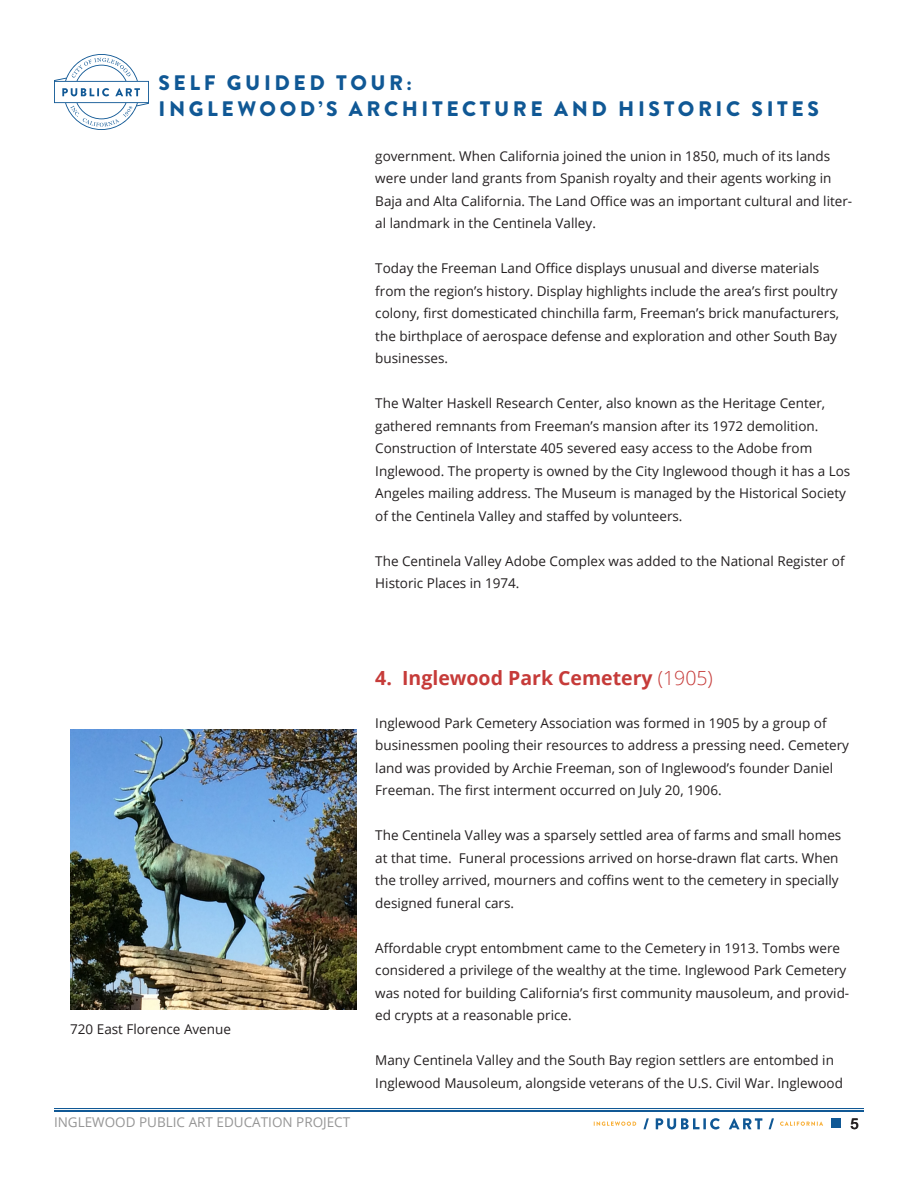
<style>
.page{position:relative;width:918px;height:1188px;background:#fff}
.page>*{position:absolute;margin:0;border:0;box-sizing:border-box;transform-origin:0 0}
.t1{font:900 21px/25.2px "Brandon Grotesque";letter-spacing:.17em;color:#105895}
.Entry_Header{font:700 19.5px "Open Sans";color:#c63b39}
.t2{font:500 15px "Helvetica Neue";color:#231f20}
.Body_Regular{font:13.5px/22.5px "Open Sans";color:#231f20}
.t3{font:13.5px "Open Sans";color:#969696}
.s1{font-weight:300}
</style>
<div class="page">
<svg style="left:54px;top:54px;width:95px;height:76px"></svg>
<hr style="left:54px;top:1110px;width:810px;height:2px;background:#105895">
<hr style="left:54px;top:1108px;width:810px;height:1px;background:#105895">
<div style="left:831px;top:1118px;width:10px;height:10px;background:#105895"></div>
<svg style="left:594px;top:1122px;width:42px;height:4px"></svg>
<svg style="left:643px;top:1118px;width:6px;height:11px"></svg>
<svg style="left:656px;top:1118px;width:64px;height:11px"></svg>
<svg style="left:729px;top:1118px;width:33px;height:11px"></svg>
<svg style="left:769px;top:1118px;width:5px;height:11px"></svg>
<svg style="left:780px;top:1122px;width:43px;height:4px"></svg>
<img style="left:70px;top:729px;width:286px;height:281px">
<h1 class="t1" style="left:159px;top:71px;width:662px">SELF GUIDED TOUR:<br>INGLEWOOD’S ARCHITECTURE AND HISTORIC SITES</h1>
<p class="Body_Regular" style="left:70px;top:1018px;width:162px">720 East Florence Avenue</p>
<p class="Body_Regular" style="left:375px;top:144px;width:479px">government. When California joined the union in 1850, much of its lands were under land grants from Spanish royalty and their agents working in Baja and Alta California. The Land Office was an important cultural and liter&shy;al landmark in the Centinela Valley.</p>
<p class="Body_Regular" style="left:375px;top:257px;width:465px">Today the Freeman Land Office displays unusual and diverse materials from the region’s history. Display highlights include the area’s first poultry colony, first domesticated chinchilla farm, Freeman’s brick manufacturers, the birthplace of aerospace defense and exploration and other South Bay businesses.</p>
<p class="Body_Regular" style="left:375px;top:392px;width:477px">The Walter Haskell Research Center, also known as the Heritage Center, gathered remnants from Freeman’s mansion after its 1972 demolition.<br>Construction of Interstate 405 severed easy access to the Adobe from Inglewood. The property is owned by the City Inglewood though it has a Los Angeles mailing address. The Museum is managed by the Historical Society of the Centinela Valley and staffed by volunteers.</p>
<p class="Body_Regular" style="left:375px;top:549px;width:471px">The Centinela Valley Adobe Complex was added to the National Register of<br>Historic Places in 1974.</p>
<p class="Entry_Header" style="left:375px;top:664px;width:339px">4. Inglewood Park Cemetery <span class="s1">(1905)</span></p>
<p class="Body_Regular" style="left:375px;top:711px;width:475px">Inglewood Park Cemetery Association was formed in 1905 by a group of businessmen pooling their resources to address a pressing need. Cemetery land was provided by Archie Freeman, son of Inglewood’s founder Daniel Freeman. The first interment occurred on July 20, 1906.</p>
<p class="Body_Regular" style="left:375px;top:824px;width:468px">The Centinela Valley was a sparsely settled area of farms and small homes at that time. Funeral processions arrived on horse-drawn flat carts. When the trolley arrived, mourners and coffins went to the cemetery in specially designed funeral cars.</p>
<p class="Body_Regular" style="left:375px;top:936px;width:475px">Affordable crypt entombment came to the Cemetery in 1913. Tombs were considered a privilege of the wealthy at the time. Inglewood Park Cemetery was noted for building California’s first community mausoleum, and provid&shy;ed crypts at a reasonable price.</p>
<p class="Body_Regular" style="left:375px;top:1049px;width:469px">Many Centinela Valley and the South Bay region settlers are entombed in<br>Inglewood Mausoleum, alongside veterans of the U.S. Civil War. Inglewood</p>
<p class="t3" style="left:54px;top:1112px;width:298px">INGLEWOOD PUBLIC ART EDUCATION PROJECT</p>
<p class="t2" style="left:850px;top:1111px;width:10px">5</p>
</div>
